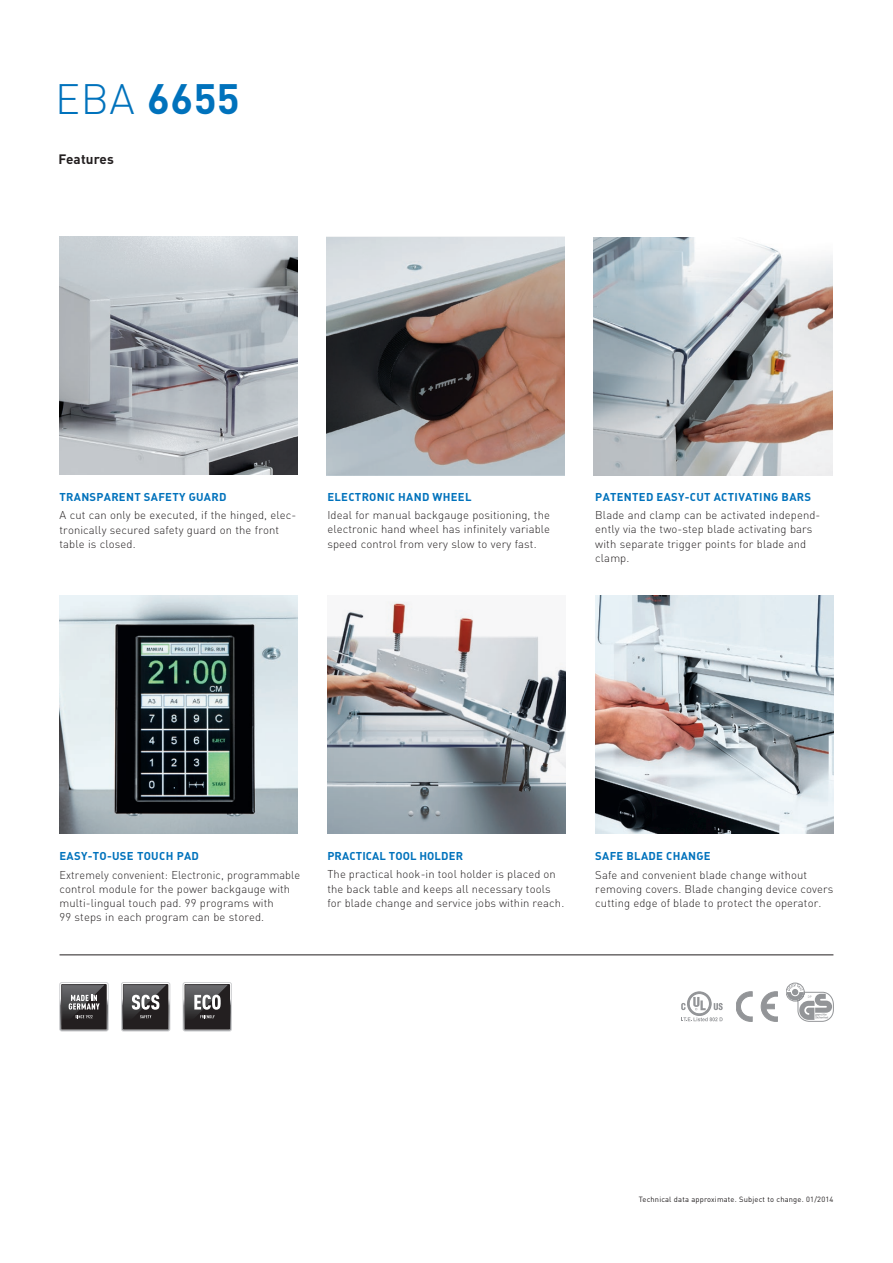
<style>
.page{position:relative;width:893px;height:1263px;background:#fff}
.page>*{position:absolute;margin:0;border:0;box-sizing:border-box;transform-origin:0 0}
.t1{font:700 42px "DIN";color:#0072bc}
.t2{font:700 13.5px "DIN";color:#231f20}
.t3{font:300 11.25px/14.2px "DIN";letter-spacing:.01em;color:#231f20}
.t4{font:700 11.25px "DIN";letter-spacing:.025em;color:#0072bc}
.t5{font:7.5px "DIN";letter-spacing:.025em;color:#231f20}
.s1{font-weight:300}
</style>
<div class="page">
<img style="left:326px;top:237px;width:238px;height:239px">
<img style="left:594px;top:237px;width:238px;height:239px">
<img style="left:327px;top:601px;width:239px;height:232px">
<hr style="left:60px;top:954px;width:773px;height:1px;background:#231f20">
<img style="left:595px;top:595px;width:238px;height:238px">
<img style="left:60px;top:595px;width:238px;height:238px">
<img style="left:60px;top:236px;width:238px;height:238px">
<svg style="left:786px;top:983px;width:47px;height:38px"></svg>
<svg style="left:736px;top:992px;width:16px;height:29px"></svg>
<svg style="left:761px;top:992px;width:16px;height:29px"></svg>
<div style="left:687px;top:991px;width:25px;height:25px;border:1px solid #939598;border-radius:50%"></div>
<svg style="left:681px;top:992px;width:42px;height:29px"></svg>
<svg style="left:121px;top:982px;width:49px;height:49px;background:#5f5d5e"></svg>
<svg style="left:183px;top:982px;width:49px;height:49px;background:#605e5f"></svg>
<svg style="left:60px;top:982px;width:48px;height:49px;background:#5b595a"></svg>
<h1 class="t1" style="left:55px;top:72px;width:186px"><span class="s1">EBA</span> 6655</h1>
<p class="t2" style="left:58px;top:151px;width:57px">FEATURES</p>
<p class="t4" style="left:60px;top:489px;width:68px">TRANSPARENT</p>
<p class="t4" style="left:144px;top:489px;width:82px">SAFETY GUARD</p>
<p class="t3" style="left:60px;top:508px;width:238px">A cut can only be executed, if the hinged, elec&shy;tronically secured safety guard on the front table is closed.</p>
<p class="t4" style="left:327px;top:489px;width:144px">ELECTRONIC HAND WHEEL</p>
<p class="t3" style="left:327px;top:508px;width:224px;text-align:justify">Ideal for manual backgauge positioning, the electronic hand wheel has infinitely variable speed control from very slow to very fast.</p>
<p class="t4" style="left:595px;top:489px;width:23px">PATENTED</p>
<p class="t4" style="left:657px;top:489px;width:15px">EASY</p>
<p class="t4" style="left:685px;top:489px;width:44px">-CUT ACTIV</p>
<p class="t4" style="left:745px;top:489px;width:67px">ATIN G BARS</p>
<p class="t3" style="left:595px;top:508px;width:227px">Blade and clamp can be activated independ&shy;ently via the two-step blade activating bars with separate trigger points for blade and clamp.</p>
<p class="t4" style="left:60px;top:848px;width:15px">EASY</p>
<p class="t4" style="left:88px;top:848px;width:111px">-TO-USE TOUCH PAD</p>
<p class="t3" style="left:60px;top:867px;width:242px">Extremely convenient: Electronic, programmable control module for the power backgauge with multi-lingual touch pad. 99 programs with<br>99 steps in each program can be stored.</p>
<p class="t4" style="left:327px;top:848px;width:29px">PRACTIC</p>
<p class="t4" style="left:372px;top:848px;width:92px">AL TOOL HOLDER</p>
<p class="t3" style="left:327px;top:867px;width:238px">The practical hook-in tool holder is placed on the back table and keeps all necessary tools for blade change and service jobs within reach.</p>
<p class="t4" style="left:595px;top:848px;width:8px">SAF</p>
<p class="t4" style="left:617px;top:848px;width:94px">E BLADE CHANGE</p>
<p class="t3" style="left:595px;top:867px;width:240px">Safe and convenient blade change without removing covers. Blade changing device covers cutting edge of blade to protect the operator.</p>
<p class="t5" style="left:639px;top:1195px;width:196px">Technical data approximate. Subject to change. 01/2014</p>
</div>
